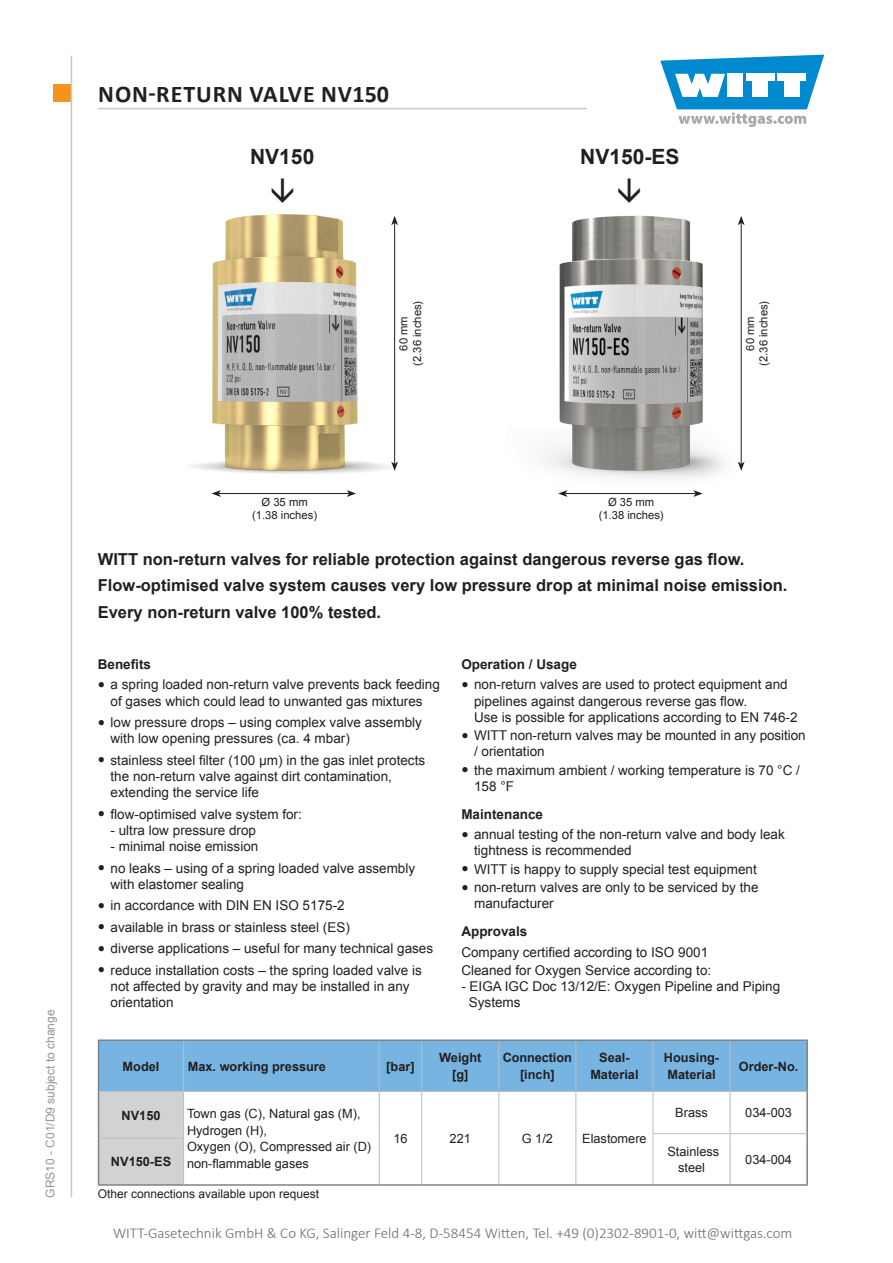
<style>
.page{position:relative;width:893px;height:1263px;background:#fff}
.page>*{position:absolute;margin:0;border:0;box-sizing:border-box;transform-origin:0 0}
.t1{font:700 24px "Calibri";letter-spacing:.04em;color:#231f20}
.t2{font:700 21px "Arial";color:#231f20}
.Überschrift{font:700 16.5px "Arial";color:#231f20}
.t3{font:300 15px "Calibri";color:#6b6b6e}
.TD{font:13.5px/16.2px "Arial";color:#231f20}
.Überschrift-2{font:700 13.5px "Arial";color:#231f20}
.TD-2{font:700 13.5px "Arial";color:#231f20}
.Einleitungstext{font:12.75px/16.5px "Arial";color:#231f20}
.Einleitungstext-2{font:700 12.75px/16.5px "Arial";color:#231f20;text-align:center}
.Überschrift-3{font:12px "Arial";color:#231f20}
.t4{font:12px "Arial";color:#939598}
.t5{font:11.25px/13.5px "Arial";color:#231f20;text-align:center}
.s1{font-family:"Bookman Old Style";font-size:12px}
</style>
<div class="page">
<div style="left:53px;top:85px;width:17px;height:17px;background:#f4931d"></div>
<svg style="left:660px;top:55px;width:164px;height:72px"></svg>
<hr style="left:71px;top:56px;width:1px;height:1141px;background:#c7c8ca">
<hr style="left:98px;top:108px;width:489px;height:1px;background:#c7c8ca">
<hr style="left:98px;top:1039px;width:86px;height:2px;background:#808285">
<hr style="left:184px;top:1039px;width:195px;height:2px;background:#808285">
<hr style="left:379px;top:1039px;width:43px;height:2px;background:#808285">
<hr style="left:422px;top:1039px;width:77px;height:2px;background:#808285">
<hr style="left:499px;top:1039px;width:77px;height:2px;background:#808285">
<hr style="left:576px;top:1039px;width:77px;height:2px;background:#808285">
<hr style="left:653px;top:1039px;width:77px;height:2px;background:#808285">
<hr style="left:730px;top:1039px;width:78px;height:2px;background:#808285">
<hr style="left:98px;top:1184px;width:86px;height:2px;background:#808285">
<hr style="left:184px;top:1184px;width:195px;height:2px;background:#808285">
<hr style="left:379px;top:1184px;width:43px;height:2px;background:#808285">
<hr style="left:422px;top:1184px;width:77px;height:2px;background:#808285">
<hr style="left:499px;top:1184px;width:77px;height:2px;background:#808285">
<hr style="left:576px;top:1184px;width:77px;height:2px;background:#808285">
<hr style="left:653px;top:1184px;width:77px;height:2px;background:#808285">
<hr style="left:730px;top:1184px;width:78px;height:2px;background:#808285">
<svg style="left:98px;top:1040px;width:710px;height:145px"></svg>
<hr style="left:99px;top:1138px;width:85px;height:1px;background:#bcbdc0">
<hr style="left:183px;top:1138px;width:1px;height:46px;background:#bcbdc0">
<hr style="left:379px;top:1138px;width:1px;height:46px;background:#bcbdc0">
<hr style="left:421px;top:1138px;width:1px;height:46px;background:#bcbdc0">
<hr style="left:498px;top:1138px;width:1px;height:46px;background:#bcbdc0">
<hr style="left:575px;top:1138px;width:1px;height:46px;background:#bcbdc0">
<hr style="left:653px;top:1138px;width:1px;height:46px;background:#bcbdc0">
<hr style="left:730px;top:1138px;width:1px;height:46px;background:#bcbdc0">
<img style="left:191px;top:214px;width:205px;height:260px">
<hr style="left:394px;top:223px;width:1px;height:241px;background:#231f20">
<svg style="left:391px;top:216px;width:7px;height:9px"></svg>
<svg style="left:391px;top:461px;width:7px;height:10px"></svg>
<hr style="left:219px;top:493px;width:130px;height:1px;background:#231f20">
<svg style="left:347px;top:490px;width:9px;height:7px"></svg>
<svg style="left:212px;top:490px;width:9px;height:7px"></svg>
<img style="left:544px;top:215px;width:197px;height:276px">
<hr style="left:741px;top:223px;width:1px;height:241px;background:#231f20">
<svg style="left:738px;top:216px;width:7px;height:9px"></svg>
<svg style="left:738px;top:461px;width:7px;height:10px"></svg>
<hr style="left:565px;top:493px;width:131px;height:1px;background:#231f20">
<svg style="left:693px;top:490px;width:10px;height:7px"></svg>
<svg style="left:558px;top:490px;width:9px;height:7px"></svg>
<h1 class="t1" style="left:98px;top:78px;width:292px">NON-RETURN VALVE NV150</h1>
<p class="t2" style="left:250px;top:143px;width:66px">NV150</p>
<p class="t2" style="left:580px;top:143px;width:101px">NV150-ES</p>
<p class="t5" style="left:397px;top:366px;width:67px;rotate:-90deg">60 mm<br>(2.36 inches)</p>
<p class="t5" style="left:743px;top:366px;width:67px;rotate:-90deg">60 mm<br>(2.36 inches)</p>
<p class="t4" style="left:42px;top:1197px;width:190px;rotate:-90deg">GRS10 - C01/D9 subject to change</p>
<p class="t5" style="left:252px;top:495px;width:67px">Ø 35 mm (1.38 inches)</p>
<p class="t5" style="left:599px;top:495px;width:67px">Ø 35 mm (1.38 inches)</p>
<p class="Überschrift" style="left:98px;top:548px;width:648px">WITT non-return valves for reliable protection against dangerous reverse gas flow.</p>
<p class="Überschrift" style="left:98px;top:574px;width:691px">Flow-optimised valve system causes very low pressure drop at minimal noise emission.</p>
<p class="Überschrift" style="left:98px;top:601px;width:285px">Every non-return valve 100% tested.</p>
<p class="Überschrift-2" style="left:461px;top:655px;width:117px">Operation / Usage</p>
<p class="TD" style="left:474px;top:677px;width:325px;text-indent:-13px"><span class="s1">●</span> non-return valves are used to protect equipment and pipelines against dangerous reverse gas flow.<br>Use is possible for applications according to EN 746-2</p>
<p class="TD" style="left:474px;top:727px;width:333px;text-indent:-13px"><span class="s1">●</span> WITT non-return valves may be mounted in any position / orientation</p>
<p class="TD" style="left:474px;top:762px;width:327px;text-indent:-13px"><span class="s1">●</span> the maximum ambient / working temperature is 70 °C /<br>158 °F</p>
<p class="Überschrift-2" style="left:461px;top:805px;width:83px">Maintenance</p>
<p class="TD" style="left:474px;top:826px;width:312px;text-indent:-13px"><span class="s1">●</span> annual testing of the non-return valve and body leak tightness is recommended</p>
<p class="TD" style="left:461px;top:861px;width:297px"><span class="s1">●</span> WITT is happy to supply special test equipment</p>
<p class="TD" style="left:474px;top:879px;width:286px;text-indent:-13px"><span class="s1">●</span> non-return valves are only to be serviced by the manufacturer</p>
<p class="TD-2" style="left:461px;top:922px;width:68px">Approvals</p>
<p class="TD" style="left:461px;top:944px;width:248px">Company certified according to ISO 9001</p>
<p class="TD" style="left:461px;top:962px;width:251px">Cleaned for Oxygen Service according to:</p>
<p class="TD" style="left:469px;top:978px;width:313px;text-indent:-8px">- EIGA IGC Doc 13/12/E: Oxygen Pipeline and Piping<br>Systems</p>
<p class="Überschrift-2" style="left:98px;top:655px;width:55px">Benefits</p>
<p class="TD" style="left:98px;top:677px;width:344px;text-align:center"><span class="s1">●</span> a spring loaded non-return valve prevents back feeding of gases which could lead to unwanted gas mixtures</p>
<p class="TD" style="left:111px;top:714px;width:313px;text-indent:-13px"><span class="s1">●</span> low pressure drops – using complex valve assembly with low opening pressures (ca. 4 mbar)</p>
<p class="TD" style="left:111px;top:752px;width:316px;text-indent:-13px"><span class="s1">●</span> stainless steel filter (100 µm) in the gas inlet protects the non-return valve against dirt contamination, extending the service life</p>
<p class="TD" style="left:98px;top:806px;width:206px"><span class="s1">●</span> flow-optimised valve system for:</p>
<p class="TD" style="left:111px;top:822px;width:147px">- ultra low pressure drop</p>
<p class="TD" style="left:111px;top:838px;width:149px">- minimal noise emission</p>
<p class="TD" style="left:111px;top:860px;width:306px;text-indent:-13px"><span class="s1">●</span> no leaks – using of a spring loaded valve assembly with elastomer sealing</p>
<p class="TD" style="left:98px;top:898px;width:248px"><span class="s1">●</span> in accordance with DIN EN ISO 5175-2</p>
<p class="TD" style="left:98px;top:919px;width:254px"><span class="s1">●</span> available in brass or stainless steel (ES)</p>
<p class="TD" style="left:98px;top:941px;width:337px"><span class="s1">●</span> diverse applications – useful for many technical gases</p>
<p class="TD" style="left:111px;top:962px;width:313px;text-indent:-13px"><span class="s1">●</span> reduce installation costs – the spring loaded valve is not affected by gravity and may be installed in any orientation</p>
<p class="Einleitungstext-2" style="left:123px;top:1058px;width:38px">Model</p>
<p class="Einleitungstext-2" style="left:188px;top:1058px;width:140px">Max. working pressure</p>
<p class="Einleitungstext-2" style="left:386px;top:1058px;width:30px">[bar]</p>
<p class="Einleitungstext-2" style="left:439px;top:1050px;width:44px">Weight [g]</p>
<p class="Einleitungstext-2" style="left:503px;top:1050px;width:70px">Connection [inch]</p>
<p class="Einleitungstext-2" style="left:590px;top:1050px;width:50px">Seal-<br>Material</p>
<p class="Einleitungstext-2" style="left:664px;top:1050px;width:57px;text-align:left">Housing-<br>Material</p>
<p class="Einleitungstext-2" style="left:739px;top:1058px;width:61px">Order-No.</p>
<p class="Einleitungstext-2" style="left:122px;top:1107px;width:40px">NV150</p>
<p class="Einleitungstext" style="left:187px;top:1105px;width:186px">Town gas (C), Natural gas (M),<br>Hydrogen (H),<br>Oxygen (O), Compressed air (D) non-flammable gases</p>
<p class="Einleitungstext" style="left:675px;top:1105px;width:34px">Brass</p>
<p class="Einleitungstext" style="left:745px;top:1105px;width:48px">034-003</p>
<p class="Einleitungstext" style="left:667px;top:1143px;width:53px;text-align:center">Stainless steel</p>
<p class="Einleitungstext" style="left:393px;top:1130px;width:16px">16</p>
<p class="Einleitungstext" style="left:450px;top:1130px;width:23px">221</p>
<p class="Einleitungstext" style="left:522px;top:1130px;width:33px">G 1/2</p>
<p class="Einleitungstext" style="left:582px;top:1130px;width:66px">Elastomere</p>
<p class="Einleitungstext-2" style="left:111px;top:1154px;width:62px">NV150-ES</p>
<p class="Einleitungstext" style="left:745px;top:1151px;width:48px">034-004</p>
<p class="Überschrift-3" style="left:98px;top:1186px;width:223px">Other connections available upon request</p>
<p class="t3" style="left:113px;top:1224px;width:681px">WITT-Gasetechnik GmbH &amp; Co KG, Salinger Feld 4-8, D-58454 Witten, Tel. +49 (0)2302-8901-0, witt@wittgas.com</p>
</div>
